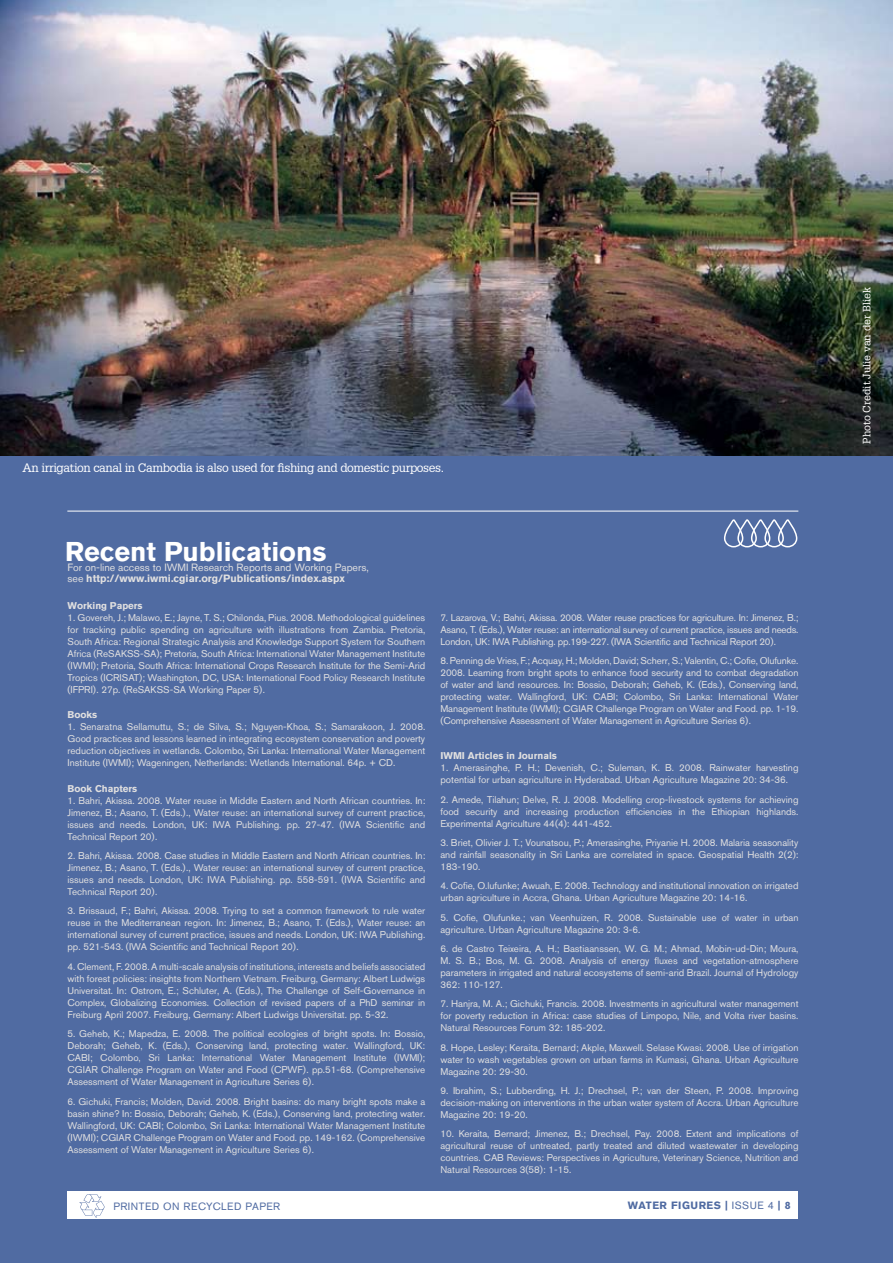
<style>
.page{position:relative;width:893px;height:1263px;background:#fff}
.page>*{position:absolute;margin:0;border:0;box-sizing:border-box;transform-origin:0 0}
.t1{font:700 27px "Akzidenz Grotesk BQ";color:#fff}
.t2{font:12px "Glypha LT";letter-spacing:-.03em;color:#fff}
.t3{font:10.5px/10.5px "Akzidenz Grotesk BQ";color:#e0dfdf}
.t4{font:10.5px "Glypha LT";color:#fff}
.t5{font:10.5px "Akzidenz Grotesk BQ";color:#506ba2}
.t6{font:700 10.5px "Akzidenz Grotesk BQ";letter-spacing:.05em;color:#506ba2}
.t7{font:9.75px/12px "Akzidenz Grotesk BQ";color:#e0dfdf;text-align:justify}
.t8{font:700 9.75px "Akzidenz Grotesk BQ";color:#e0dfdf}
.s1{font-weight:700}
.s2{font-weight:400}
</style>
<div class="page">
<img style="left:0;top:0;width:893px;height:457px">
<div style="left:0;top:457px;width:893px;height:806px;background:#506ba2"></div>
<div style="left:68px;top:1191px;width:730px;height:27px;background:#fff"></div>
<hr style="left:67px;top:511px;width:731px;height:1px;background:#fff">
<svg style="left:79px;top:1194px;width:25px;height:24px"></svg>
<div style="left:778px;top:519px;width:20px;height:28px;border:2px solid #fff;border-radius:9px"></div>
<div style="left:764px;top:519px;width:20px;height:28px;border:2px solid #fff;border-radius:9px"></div>
<div style="left:751px;top:519px;width:20px;height:28px;border:2px solid #fff;border-radius:9px"></div>
<div style="left:737px;top:519px;width:20px;height:28px;border:2px solid #fff;border-radius:9px"></div>
<div style="left:724px;top:519px;width:20px;height:28px;border:2px solid #fff;border-radius:9px"></div>
<p class="t2" style="left:23px;top:461px;width:423px">An irrigation canal in Cambodia is also used for fishing and domestic purposes.</p>
<h1 class="t1" style="left:65px;top:536px;width:263px">Recent Publications</h1>
<p class="t3" style="left:68px;top:562px;width:303px">For on-line access to IWMI Research Reports and Working Papers, see <span class="s1">http://www.iwmi.cgiar.org/Publications/index.aspx</span></p>
<p class="t8" style="left:68px;top:600px;width:77px">Working Papers</p>
<p class="t7" style="left:68px;top:611px;width:359px">1. Govereh, J.; Malawo, E.; Jayne, T. S.; Chilonda, Pius. 2008. Methodological guidelines for tracking public spending on agriculture with illustrations from Zambia. Pretoria, South Africa: Regional Strategic Analysis and Knowledge Support System for Southern Africa (ReSAKSS-SA); Pretoria, South Africa: International Water Management Institute (IWMI); Pretoria, South Africa: International Crops Research Institute for the Semi-Arid Tropics (ICRISAT); Washington, DC, USA: International Food Policy Research Institute (IFPRI). 27p. (ReSAKSS-SA Working Paper 5).</p>
<p class="t8" style="left:68px;top:709px;width:31px">Books</p>
<p class="t7" style="left:68px;top:721px;width:359px">1. Senaratna Sellamuttu, S.; de Silva, S.; Nguyen-Khoa, S.; Samarakoon, J. 2008.<br>Good practices and lessons learned in integrating ecosystem conservation and poverty reduction objectives in wetlands. Colombo, Sri Lanka: International Water Management Institute (IWMI); Wageningen, Netherlands: Wetlands International. 64p. + CD.</p>
<p class="t8" style="left:68px;top:783px;width:71px">Book Chapters</p>
<p class="t7" style="left:68px;top:794px;width:359px">1. Bahri, Akissa. 2008. Water reuse in Middle Eastern and North African countries. In:<br>Jimenez, B.; Asano, T. (Eds.)., Water reuse: an international survey of current practice, issues and needs. London, UK: IWA Publishing. pp. 27-47. (IWA Scientific and Technical Report 20).</p>
<p class="t7" style="left:68px;top:850px;width:359px">2. Bahri, Akissa. 2008. Case studies in Middle Eastern and North African countries. In:<br>Jimenez, B.; Asano, T. (Eds.)., Water reuse: an international survey of current practice, issues and needs. London, UK: IWA Publishing. pp. 558-591. (IWA Scientific and Technical Report 20).</p>
<p class="t7" style="left:68px;top:905px;width:359px">3. Brissaud, F.; Bahri, Akissa. 2008. Trying to set a common framework to rule water reuse in the Mediterranean region. In: Jimenez, B.; Asano, T. (Eds.), Water reuse: an international survey of current practice, issues and needs. London, UK: IWA Publishing. pp. 521-543. (IWA Scientific and Technical Report 20).</p>
<p class="t7" style="left:68px;top:960px;width:359px">4. Clement, F. 2008. A multi-scale analysis of institutions, interests and beliefs associated with forest policies: insights from Northern Vietnam. Freiburg, Germany: Albert Ludwigs Universitat. In: Ostrom, E.; Schluter, A. (Eds.), The Challenge of Self-Governance in Complex, Globalizing Economies. Collection of revised papers of a PhD seminar in Freiburg April 2007. Freiburg, Germany: Albert Ludwigs Universitat. pp. 5-32.</p>
<p class="t7" style="left:68px;top:1028px;width:359px">5. Geheb, K.; Mapedza, E. 2008. The political ecologies of bright spots. In: Bossio, Deborah; Geheb, K. (Eds.), Conserving land, protecting water. Wallingford, UK:<br>CABI; Colombo, Sri Lanka: International Water Management Institute (IWMI); CGIAR Challenge Program on Water and Food (CPWF). pp.51-68. (Comprehensive Assessment of Water Management in Agriculture Series 6).</p>
<p class="t7" style="left:68px;top:1095px;width:359px">6. Gichuki, Francis; Molden, David. 2008. Bright basins: do many bright spots make a basin shine? In: Bossio, Deborah; Geheb, K. (Eds.), Conserving land, protecting water.<br>Wallingford, UK: CABI; Colombo, Sri Lanka: International Water Management Institute (IWMI); CGIAR Challenge Program on Water and Food. pp. 149-162. (Comprehensive Assessment of Water Management in Agriculture Series 6).</p>
<p class="t7" style="left:440px;top:611px;width:360px">7. Lazarova, V.; Bahri, Akissa. 2008. Water reuse practices for agriculture. In: Jimenez, B.; Asano, T. (Eds.), Water reuse: an international survey of current practice, issues and needs.<br>London, UK: IWA Publishing. pp.199-227. (IWA Scientific and Technical Report 20).</p>
<p class="t7" style="left:440px;top:655px;width:360px">8. Penning de Vries, F.; Acquay, H.; Molden, David; Scherr, S.; Valentin, C.; Cofie, Olufunke.<br>2008. Learning from bright spots to enhance food security and to combat degradation of water and land resources. In: Bossio, Deborah; Geheb, K. (Eds.), Conserving land, protecting water. Wallingford, UK: CABI; Colombo, Sri Lanka: International Water Management Institute (IWMI); CGIAR Challenge Program on Water and Food. pp. 1-19. (Comprehensive Assessment of Water Management in Agriculture Series 6).</p>
<p class="t8" style="left:440px;top:750px;width:118px">IWMI Articles in Journals</p>
<p class="t7" style="left:440px;top:762px;width:360px">1. Amerasinghe, P. H.; Devenish, C.; Suleman, K. B. 2008. Rainwater harvesting potential for urban agriculture in Hyderabad. Urban Agriculture Magazine 20: 34-36.</p>
<p class="t7" style="left:440px;top:793px;width:360px">2. Amede, Tilahun; Delve, R. J. 2008. Modelling crop-livestock systems for achieving food security and increasing production efficiencies in the Ethiopian highlands.<br>Experimental Agriculture 44(4): 441-452.</p>
<p class="t7" style="left:440px;top:836px;width:360px">3. Briet, Olivier J. T.; Vounatsou, P.; Amerasinghe, Priyanie H. 2008. Malaria seasonality and rainfall seasonality in Sri Lanka are correlated in space. Geospatial Health 2(2):<br>183-190.</p>
<p class="t7" style="left:440px;top:880px;width:360px">4. Cofie, O.lufunke; Awuah, E. 2008. Technology and institutional innovation on irrigated urban agriculture in Accra, Ghana. Urban Agriculture Magazine 20: 14-16.</p>
<p class="t7" style="left:440px;top:911px;width:360px">5. Cofie, Olufunke.; van Veenhuizen, R. 2008. Sustainable use of water in urban agriculture. Urban Agriculture Magazine 20: 3-6.</p>
<p class="t7" style="left:440px;top:942px;width:360px">6. de Castro Teixeira, A. H.; Bastiaanssen, W. G. M.; Ahmad, Mobin-ud-Din; Moura, M. S. B.; Bos, M. G. 2008. Analysis of energy fluxes and vegetation-atmosphere parameters in irrigated and natural ecosystems of semi-arid Brazil. Journal of Hydrology 362: 110-127.</p>
<p class="t7" style="left:440px;top:998px;width:360px">7. Hanjra, M. A.; Gichuki, Francis. 2008. Investments in agricultural water management for poverty reduction in Africa: case studies of Limpopo, Nile, and Volta river basins.<br>Natural Resources Forum 32: 185-202.</p>
<p class="t7" style="left:440px;top:1041px;width:360px">8. Hope, Lesley; Keraita, Bernard; Akple, Maxwell. Selase Kwasi. 2008. Use of irrigation water to wash vegetables grown on urban farms in Kumasi, Ghana. Urban Agriculture Magazine 20: 29-30.</p>
<p class="t7" style="left:440px;top:1085px;width:360px">9. Ibrahim, S.; Lubberding, H. J.; Drechsel, P.; van der Steen, P. 2008. Improving decision-making on interventions in the urban water system of Accra. Urban Agriculture Magazine 20: 19-20.</p>
<p class="t7" style="left:440px;top:1128px;width:360px">10. Keraita, Bernard; Jimenez, B.; Drechsel, Pay. 2008. Extent and implications of agricultural reuse of untreated, partly treated and diluted wastewater in developing countries. CAB Reviews: Perspectives in Agriculture, Veterinary Science, Nutrition and Natural Resources 3(58): 1-15.</p>
<p class="t5" style="left:113px;top:1200px;width:15px">Printed</p>
<p class="t5" style="left:163px;top:1200px;width:29px">on recycled</p>
<p class="t5" style="left:245px;top:1200px;width:8px">paper</p>
<p class="t6" style="left:628px;top:1200px;width:116px">WATER FIGURES | <span class="s2">Issue</span></p>
<p class="t6" style="left:768px;top:1200px;width:24px"><span class="s2">4</span> | 8</p>
<p class="t4" style="left:860px;top:444px;width:158px;rotate:-90deg">Photo Credit Julie van der Bliek</p>
</div>
